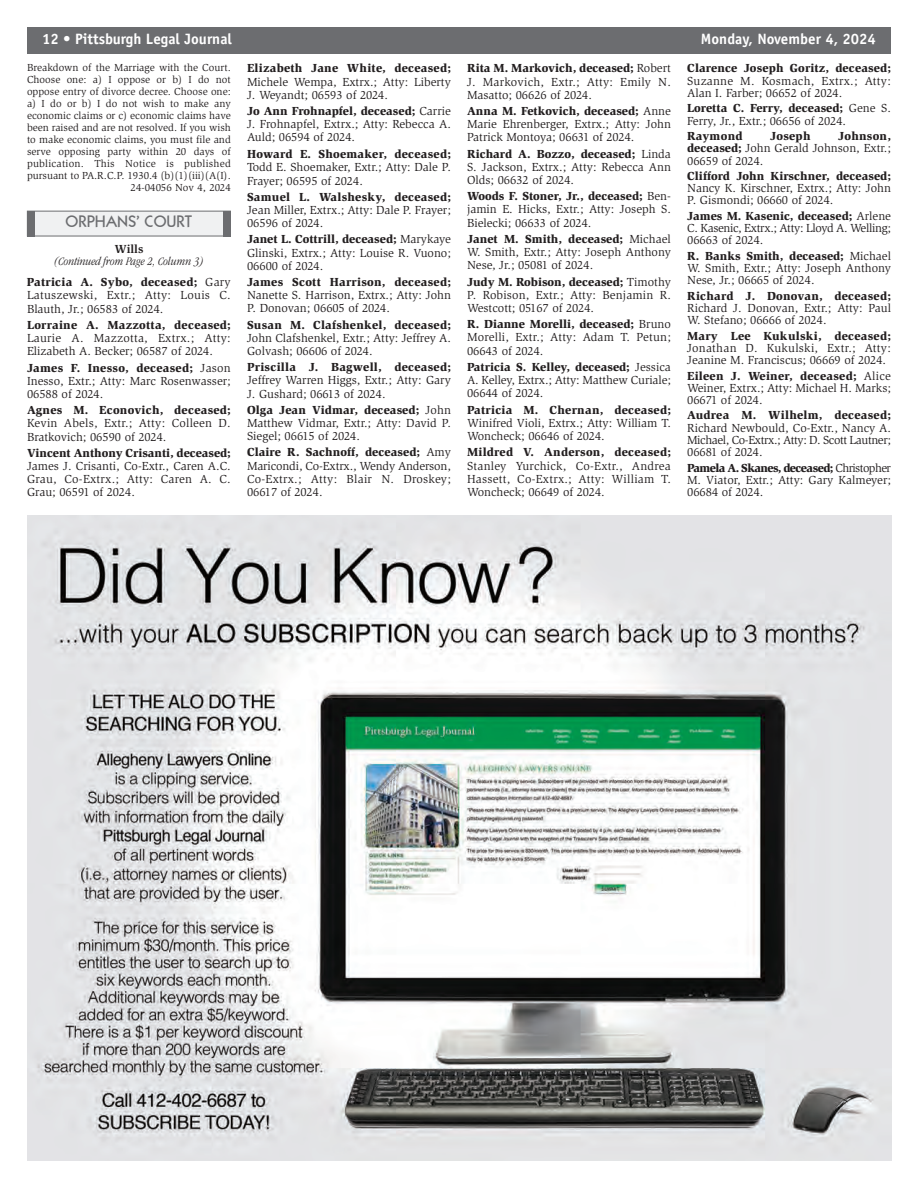
<style>
.page{position:relative;width:918px;height:1188px;background:#fff}
.page>*{position:absolute;margin:0;border:0;box-sizing:border-box;transform-origin:0 0}
.t1{font:500 16.5px "ITC Kabel Std";color:#6c6d70}
.t2{font:700 15px "Officina Sans";color:#fff}
.t3{font:12px/13.2px "Slimbach Std";color:#231f20;text-align:justify}
.t4{font:italic 300 condensed 12px "ITC Garamond Std";color:#231f20}
.t5{font:900 12px "Slimbach Std";letter-spacing:.02em;color:#231f20}
.t6{font:700 12px "Slimbach Std";color:#231f20}
.t7{font:10.5px/12px "Slimbach Std";letter-spacing:.02em;color:#231f20;text-align:justify}
.t8{font:10.5px "Slimbach Std";color:#231f20}
.s1{font-weight:900}
</style>
<div class="page">
<div style="left:27px;top:27px;width:864px;height:27px;background:#6c6d70"></div>
<img style="left:27px;top:515px;width:864px;height:646px">
<div style="left:28px;top:212px;width:202px;height:24px;background:#f0f1f2"></div>
<div style="left:27px;top:211px;width:204px;height:25px;border:1px solid #6c6d70"></div>
<div style="left:27px;top:211px;width:8px;height:25px;background:#6c6d70"></div>
<div style="left:223px;top:211px;width:8px;height:25px;background:#6c6d70"></div>
<p class="t2" style="left:42px;top:33px;width:191px">12 • Pittsburgh Legal Journal</p>
<p class="t2" style="left:701px;top:33px;width:177px">Monday, November 4, 2024</p>
<p class="t7" style="left:27px;top:63px;width:205px">Breakdown of the Marriage with the Court.<br>Choose one: a) I oppose or b) I do not oppose entry of divorce decree. Choose one: a) I do or b) I do not wish to make any economic claims or c) economic claims have been raised and are not resolved. If you wish to make economic claims, you must file and serve opposing party within 20 days of publication. This Notice is published pursuant to PA.R.C.P. 1930.4 (b)(1)(iii)(A(I).</p>
<p class="t8" style="left:131px;top:184px;width:102px">24-04056 Nov 4, 2024</p>
<p class="t3" style="left:247px;top:63px;width:205px"><span class="s1">Elizabeth Jane White, deceased; </span>Michele Wempa, Extrx.; Atty: Liberty J. Weyandt; 06593 of 2024.</p>
<p class="t3" style="left:247px;top:106px;width:205px"><span class="s1">Jo Ann Frohnapfel, deceased;</span> Carrie J. Frohnapfel, Extrx.; Atty: Rebecca A.<br>Auld; 06594 of 2024.</p>
<p class="t3" style="left:247px;top:148px;width:205px"><span class="s1">Howard E. Shoemaker, deceased; </span>Todd E. Shoemaker, Extr.; Atty: Dale P.<br>Frayer; 06595 of 2024.</p>
<p class="t3" style="left:247px;top:191px;width:205px"><span class="s1">Samuel L. Walshesky, deceased; </span>Jean Miller, Extrx.; Atty: Dale P. Frayer; 06596 of 2024.</p>
<p class="t3" style="left:247px;top:234px;width:205px"><span class="s1">Janet L. Cottrill, deceased;</span> Marykaye Glinski, Extrx.; Atty: Louise R. Vuono; 06600 of 2024.</p>
<p class="t3" style="left:247px;top:276px;width:205px"><span class="s1">James Scott Harrison, deceased; </span>Nanette S. Harrison, Extrx.; Atty: John P. Donovan; 06605 of 2024.</p>
<p class="t3" style="left:247px;top:319px;width:205px"><span class="s1">Susan M. Clafshenkel, deceased; </span>John Clafshenkel, Extr.; Atty: Jeffrey A.<br>Golvash; 06606 of 2024.</p>
<p class="t3" style="left:247px;top:362px;width:205px"><span class="s1">Priscilla J. Bagwell, deceased; </span>Jeffrey Warren Higgs, Extr.; Atty: Gary J. Gushard; 06613 of 2024.</p>
<p class="t3" style="left:247px;top:404px;width:205px"><span class="s1">Olga Jean Vidmar, deceased;</span> John Matthew Vidmar, Extr.; Atty: David P.<br>Siegel; 06615 of 2024.</p>
<p class="t3" style="left:247px;top:447px;width:205px"><span class="s1">Claire R. Sachnoff, deceased;</span> Amy Maricondi, Co-Extrx., Wendy Anderson, Co-Extrx.; Atty: Blair N. Droskey; 06617 of 2024.</p>
<p class="t3" style="left:467px;top:63px;width:205px"><span class="s1">Rita M. Markovich, deceased;</span> Robert J. Markovich, Extr.; Atty: Emily N.<br>Masatto; 06626 of 2024.</p>
<p class="t3" style="left:467px;top:106px;width:205px"><span class="s1">Anna M. Fetkovich, deceased;</span> Anne Marie Ehrenberger, Extrx.; Atty: John Patrick Montoya; 06631 of 2024.</p>
<p class="t3" style="left:467px;top:148px;width:205px"><span class="s1">Richard A. Bozzo, deceased;</span> Linda S. Jackson, Extrx.; Atty: Rebecca Ann Olds; 06632 of 2024.</p>
<p class="t3" style="left:467px;top:191px;width:205px"><span class="s1">Woods F. Stoner, Jr., deceased;</span> Ben&shy;jamin E. Hicks, Extr.; Atty: Joseph S.<br>Bielecki; 06633 of 2024.</p>
<p class="t3" style="left:467px;top:233px;width:205px"><span class="s1">Janet M. Smith, deceased;</span> Michael W. Smith, Extr.; Atty: Joseph Anthony Nese, Jr.; 05081 of 2024.</p>
<p class="t3" style="left:467px;top:276px;width:205px"><span class="s1">Judy M. Robison, deceased;</span> Timothy P. Robison, Extr.; Atty: Benjamin R.<br>Westcott; 05167 of 2024.</p>
<p class="t3" style="left:467px;top:319px;width:205px"><span class="s1">R. Dianne Morelli, deceased;</span> Bruno Morelli, Extr.; Atty: Adam T. Petun; 06643 of 2024.</p>
<p class="t3" style="left:467px;top:361px;width:205px"><span class="s1">Patricia S. Kelley, deceased;</span> Jessica A. Kelley, Extrx.; Atty: Matthew Curiale; 06644 of 2024.</p>
<p class="t3" style="left:467px;top:404px;width:205px"><span class="s1">Patricia M. Chernan, deceased; </span>Winifred Violi, Extrx.; Atty: William T.<br>Woncheck; 06646 of 2024.</p>
<p class="t3" style="left:467px;top:447px;width:205px"><span class="s1">Mildred V. Anderson, deceased; </span>Stanley Yurchick, Co-Extr., Andrea Hassett, Co-Extrx.; Atty: William T.<br>Woncheck; 06649 of 2024.</p>
<p class="t3" style="left:687px;top:63px;width:205px;line-height:12.3px"><span class="s1">Clarence Joseph Goritz, deceased; </span>Suzanne M. Kosmach, Extrx.; Atty:<br>Alan I. Farber; 06652 of 2024.</p>
<p class="t3" style="left:687px;top:103px;width:205px;line-height:12.3px"><span class="s1">Loretta C. Ferry, deceased;</span> Gene S.<br>Ferry, Jr., Extr.; 06656 of 2024.</p>
<p class="t5" style="left:687px;top:131px;width:57px">Raymond</p>
<p class="t5" style="left:770px;top:131px;width:42px">Joseph</p>
<p class="t3" style="left:687px;top:131px;width:205px;line-height:12.3px;text-indent:151px"><span class="s1">Johnson, deceased;</span> John Gerald Johnson, Extr.; 06659 of 2024.</p>
<p class="t3" style="left:687px;top:171px;width:205px;line-height:12.3px"><span class="s1">Clifford John Kirschner, deceased; </span>Nancy K. Kirschner, Extrx.; Atty: John P. Gismondi; 06660 of 2024.</p>
<p class="t3" style="left:687px;top:211px;width:205px;line-height:12.3px"><span class="s1">James M. Kasenic, deceased;</span> Arlene C. Kasenic, Extrx.; Atty: Lloyd A. Welling; 06663 of 2024.</p>
<p class="t3" style="left:687px;top:251px;width:205px;line-height:12.3px"><span class="s1">R. Banks Smith, deceased;</span> Michael W. Smith, Extr.; Atty: Joseph Anthony Nese, Jr.; 06665 of 2024.</p>
<p class="t3" style="left:687px;top:291px;width:205px;line-height:12.3px"><span class="s1">Richard J. Donovan, deceased; </span>Richard J. Donovan, Extr.; Atty: Paul W. Stefano; 06666 of 2024.</p>
<p class="t3" style="left:687px;top:330px;width:205px;line-height:12.3px"><span class="s1">Mary Lee Kukulski, deceased; </span>Jonathan D. Kukulski, Extr.; Atty:<br>Jeanine M. Franciscus; 06669 of 2024.</p>
<p class="t3" style="left:687px;top:370px;width:205px;line-height:12.3px"><span class="s1">Eileen J. Weiner, deceased;</span> Alice Weiner, Extrx.; Atty: Michael H. Marks; 06671 of 2024.</p>
<p class="t3" style="left:687px;top:410px;width:205px;line-height:12.3px"><span class="s1">Audrea M. Wilhelm, deceased; </span>Richard Newbould, Co-Extr., Nancy A.<br>Michael, Co-Extrx.; Atty: D. Scott Lautner; 06681 of 2024.</p>
<p class="t3" style="left:687px;top:463px;width:205px;line-height:12.3px"><span class="s1">Pamela A. Skanes, deceased;</span> Christopher M. Viator, Extr.; Atty: Gary Kalmeyer; 06684 of 2024.</p>
<p class="t1" style="left:66px;top:215px;width:128px">ORPHANS’ COURT</p>
<p class="t6" style="left:114px;top:244px;width:30px">Wills</p>
<p class="t4" style="left:54px;top:256px;width:151px">(Continued from Page 2, Column 3)</p>
<p class="t3" style="left:27px;top:277px;width:205px"><span class="s1">Patricia A. Sybo, deceased;</span> Gary Latuszewski, Extr.; Atty: Louis C.<br>Blauth, Jr.; 06583 of 2024.</p>
<p class="t3" style="left:27px;top:319px;width:205px"><span class="s1">Lorraine A. Mazzotta, deceased; </span>Laurie A. Mazzotta, Extrx.; Atty:<br>Elizabeth A. Becker; 06587 of 2024.</p>
<p class="t3" style="left:27px;top:362px;width:205px"><span class="s1">James F. Inesso, deceased;</span> Jason Inesso, Extr.; Atty: Marc Rosenwasser; 06588 of 2024.</p>
<p class="t3" style="left:27px;top:405px;width:205px"><span class="s1">Agnes M. Econovich, deceased; </span>Kevin Abels, Extr.; Atty: Colleen D.<br>Bratkovich; 06590 of 2024.</p>
<p class="t3" style="left:27px;top:447px;width:205px"><span class="s1">Vincent Anthony Crisanti, deceased; </span>James J. Crisanti, Co-Extr., Caren A.C.<br>Grau, Co-Extrx.; Atty: Caren A. C.<br>Grau; 06591 of 2024.</p>
</div>
